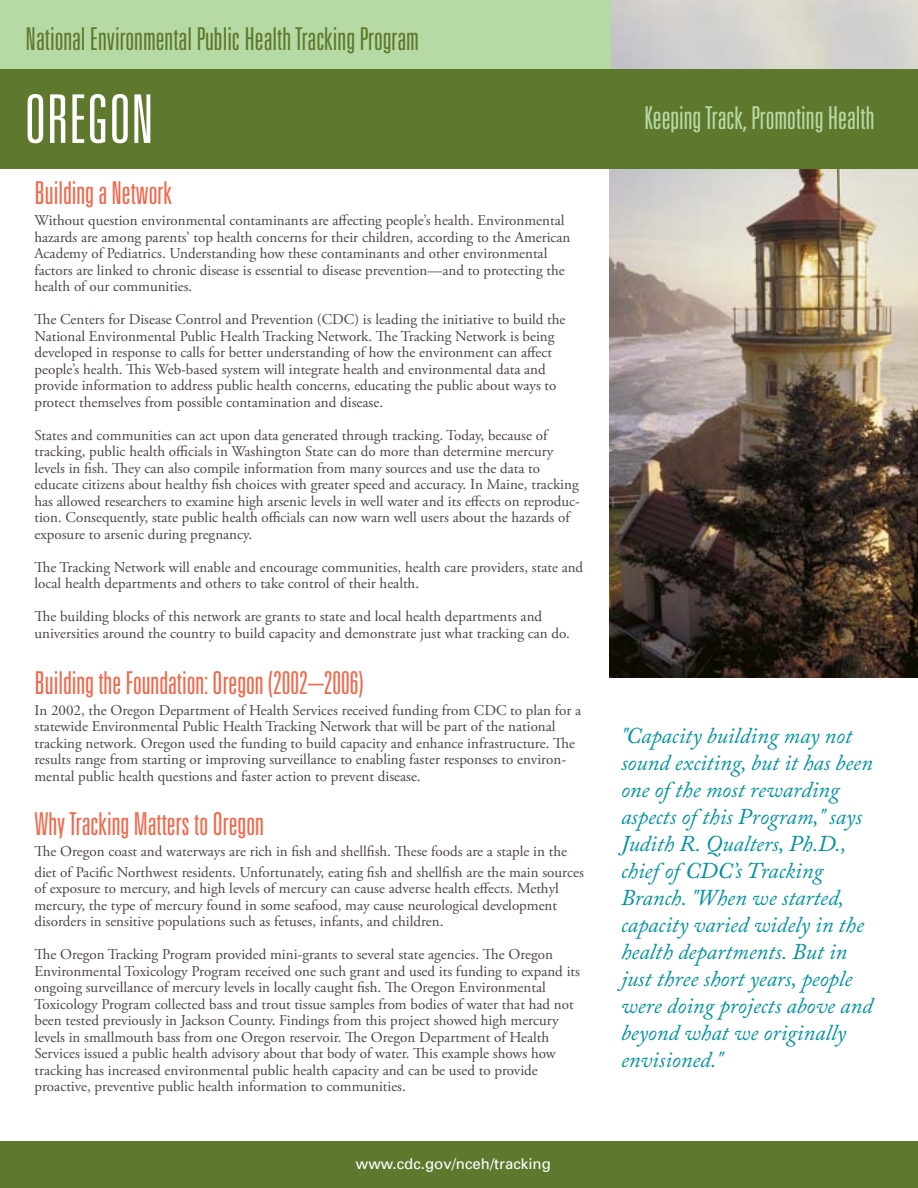
<style>
.page{position:relative;width:918px;height:1188px;background:#fff}
.page>*{position:absolute;margin:0;border:0;box-sizing:border-box;transform-origin:0 0}
.t1{font:300 ultra-condensed 67.2px "Univers";color:#fff}
.t2{font:300 ultra-condensed 31.5px "Univers";color:#f26649}
.t3{font:300 ultra-condensed 31.5px "Univers";color:#5e792d}
.t4{font:300 ultra-condensed 31.5px "Univers";color:#b7dba4}
.t5{font:italic 22.5px/27px "Adobe Caslon Pro";color:#00929f}
.t6{font:15px/16.5px "Adobe Garamond Pro";color:#4c4345}
.t7{font:15px "Univers";color:#fff}
</style>
<div class="page">
<img style="left:609px;top:0;width:309px;height:678px">
<div style="left:0;top:0;width:610px;height:129px;background:#b6daa3"></div>
<div style="left:0;top:69px;width:918px;height:99px;background:#5e792d"></div>
<div style="left:0;top:1141px;width:918px;height:47px;background:#5e792d"></div>
<h1 class="t3" style="left:26px;top:22px;width:395px">National Environmental Public Health Tracking Program</h1>
<p class="t1" style="left:24px;top:84px;width:131px">OREGON</p>
<h1 class="t2" style="left:34px;top:177px;width:139px">Building a Network</h1>
<p class="t6" style="left:34px;top:213px;width:538px">Without question environmental contaminants are affecting people’s health. Environmental hazards are among parents’ top health concerns for their children, according to the American Academy of Pediatrics. Understanding how these contaminants and other environmental factors are linked to chronic disease is essential to disease prevention—and to protecting the health of our communities.</p>
<p class="t6" style="left:34px;top:312px;width:533px">The Centers for Disease Control and Prevention (CDC) is leading the initiative to build the National Environmental Public Health Tracking Network. The Tracking Network is being developed in response to calls for better understanding of how the environment can affect people’s health. This Web-based system will integrate health and environmental data and provide information to address public health concerns, educating the public about ways to protect themselves from possible contamination and disease.</p>
<p class="t6" style="left:34px;top:427px;width:547px">States and communities can act upon data generated through tracking. Today, because of tracking, public health officials in Washington State can do more than determine mercury levels in fish. They can also compile information from many sources and use the data to educate citizens about healthy fish choices with greater speed and accuracy. In Maine, tracking has allowed researchers to examine high arsenic levels in well water and its effects on reproduc&shy;tion. Consequently, state public health officials can now warn well users about the hazards of exposure to arsenic during pregnancy.</p>
<p class="t6" style="left:34px;top:559px;width:550px">The Tracking Network will enable and encourage communities, health care providers, state and local health departments and others to take control of their health.</p>
<p class="t6" style="left:34px;top:609px;width:537px">The building blocks of this network are grants to state and local health departments and universities around the country to build capacity and demonstrate just what tracking can do.</p>
<h1 class="t2" style="left:34px;top:666px;width:331px">Building the Foundation: Oregon (2002–2006)</h1>
<p class="t6" style="left:34px;top:702px;width:548px">In 2002, the Oregon Department of Health Services received funding from CDC to plan for a statewide Environmental Public Health Tracking Network that will be part of the national tracking network. Oregon used the funding to build capacity and enhance infrastructure. The results range from starting or improving surveillance to enabling faster responses to environ&shy;mental public health questions and faster action to prevent disease.</p>
<h1 class="t2" style="left:34px;top:807px;width:231px">Why Tracking Matters to Oregon</h1>
<p class="t6" style="left:34px;top:841px;width:551px;line-height:21px">The Oregon coast and waterways are rich in fish and shellfish. These foods are a staple in the diet of Pacific Northwest residents. Unfortunately, eating fish and shellfish are the main sources</p>
<p class="t6" style="left:34px;top:881px;width:526px;text-align:justify">of exposure to mercury, and high levels of mercury can cause adverse health effects. Methyl mercury, the type of mercury found in some seafood, may cause neurological development disorders in sensitive populations such as fetuses, infants, and children.</p>
<p class="t6" style="left:34px;top:947px;width:547px">The Oregon Tracking Program provided mini-grants to several state agencies. The Oregon Environmental Toxicology Program received one such grant and used its funding to expand its ongoing surveillance of mercury levels in locally caught fish. The Oregon Environmental Toxicology Program collected bass and trout tissue samples from bodies of water that had not been tested previously in Jackson County. Findings from this project showed high mercury levels in smallmouth bass from one Oregon reservoir. The Oregon Department of Health Services issued a public health advisory about that body of water. This example shows how tracking has increased environmental public health capacity and can be used to provide proactive, preventive public health information to communities.</p>
<p class="t7" style="left:356px;top:1155px;width:197px">www.cdc.gov/nceh/tracking</p>
<p class="t4" style="left:644px;top:102px;width:232px">Keeping Track, Promoting Health</p>
<h3 class="t5" style="left:621px;top:721px;width:253px">"Capacity building may not sound exciting, but it has been one of the most rewarding aspects of this Program," says<br>Judith R. Qualters, Ph.D., chief of CDC’s Tracking<br>Branch. "When we started, capacity varied widely in the health departments. But in just three short years, people were doing projects above and beyond what we originally envisioned."</h3>
</div>
